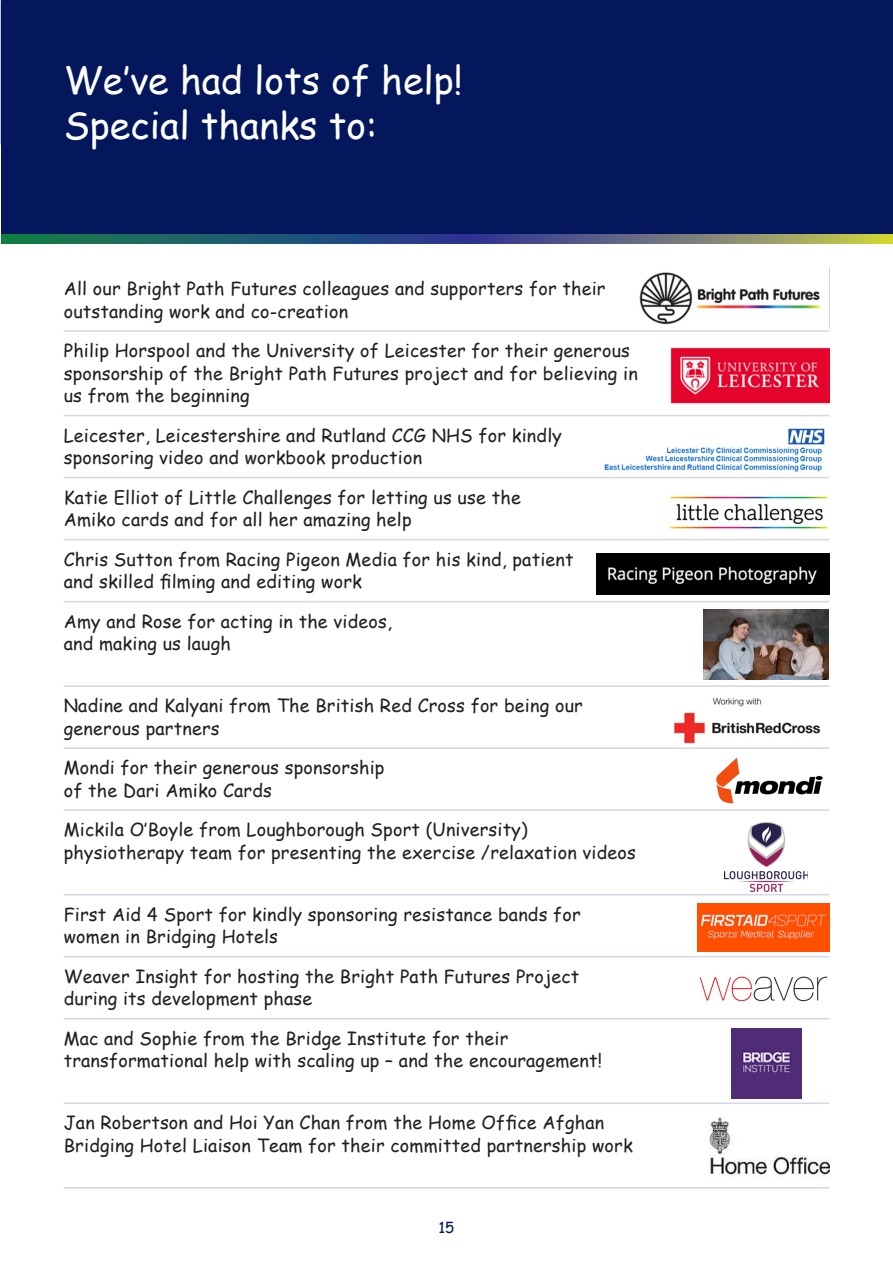
<style>
.page{position:relative;width:893px;height:1263px;background:#fff}
.page>*{position:absolute;margin:0;border:0;box-sizing:border-box;transform-origin:0 0}
.Headings_English{font:37.5px/45px "Comic Sans MS";color:#fff}
.Thanks_Body_Copy_English{font:18px/22.5px "Comic Sans MS";letter-spacing:.01em;color:#231f20}
.t1{font:15px "Comic Sans MS";color:#04175c}
</style>
<div class="page">
<svg style="left:1px;top:234px;width:892px;height:10px"></svg>
<div style="left:1px;top:0;width:892px;height:234px;background:#04175c"></div>
<hr style="left:64px;top:330px;width:765px;height:2px;background:#d6d7e6">
<hr style="left:64px;top:415px;width:765px;height:1px;background:#d6d7e6">
<hr style="left:64px;top:477px;width:765px;height:1px;background:#d6d7e6">
<hr style="left:64px;top:539px;width:765px;height:1px;background:#d6d7e6">
<hr style="left:64px;top:601px;width:765px;height:1px;background:#d6d7e6">
<hr style="left:64px;top:685px;width:765px;height:2px;background:#d6d7e6">
<hr style="left:64px;top:747px;width:765px;height:2px;background:#d6d7e6">
<hr style="left:64px;top:809px;width:765px;height:2px;background:#d6d7e6">
<hr style="left:64px;top:894px;width:765px;height:1px;background:#d6d7e6">
<hr style="left:64px;top:956px;width:765px;height:1px;background:#d6d7e6">
<hr style="left:64px;top:1018px;width:765px;height:1px;background:#d6d7e6">
<hr style="left:64px;top:1102px;width:765px;height:2px;background:#d6d7e6">
<hr style="left:64px;top:1187px;width:765px;height:1px;background:#d6d7e6">
<img style="left:639px;top:272px;width:181px;height:53px">
<img style="left:670px;top:347px;width:159px;height:57px">
<img style="left:604px;top:428px;width:221px;height:44px">
<img style="left:670px;top:496px;width:158px;height:33px">
<img style="left:596px;top:553px;width:233px;height:41px">
<img style="left:704px;top:610px;width:124px;height:69px">
<img style="left:674px;top:698px;width:147px;height:46px">
<img style="left:716px;top:757px;width:107px;height:47px">
<img style="left:725px;top:823px;width:83px;height:68px">
<img style="left:698px;top:903px;width:131px;height:48px">
<img style="left:699px;top:976px;width:129px;height:26px">
<img style="left:732px;top:1029px;width:69px;height:69px">
<img style="left:709px;top:1117px;width:120px;height:59px">
<p class="Headings_English" style="left:64px;top:56px;width:401px">We’ve had lots of help!<br>Special thanks to:</p>
<p class="Thanks_Body_Copy_English" style="left:64px;top:277px;width:543px">All our Bright Path Futures colleagues and supporters for their outstanding work and co-creation</p>
<p class="Thanks_Body_Copy_English" style="left:64px;top:339px;width:575px">Philip Horspool and the University of Leicester for their generous sponsorship of the Bright Path Futures project and for believing in us from the beginning</p>
<p class="Thanks_Body_Copy_English" style="left:64px;top:423px;width:499px">Leicester, Leicestershire and Rutland CCG NHS for kindly sponsoring video and workbook production</p>
<p class="Thanks_Body_Copy_English" style="left:64px;top:485px;width:459px">Katie Elliot of Little Challenges for letting us use the<br>Amiko cards and for all her amazing help</p>
<p class="Thanks_Body_Copy_English" style="left:64px;top:547px;width:511px">Chris Sutton from Racing Pigeon Media for his kind, patient and skilled filming and editing work</p>
<p class="Thanks_Body_Copy_English" style="left:64px;top:609px;width:330px">Amy and Rose for acting in the videos, and making us laugh</p>
<p class="Thanks_Body_Copy_English" style="left:64px;top:694px;width:521px">Nadine and Kalyani from The British Red Cross for being our generous partners</p>
<p class="Thanks_Body_Copy_English" style="left:64px;top:756px;width:322px">Mondi for their generous sponsorship of the Dari Amiko Cards</p>
<p class="Thanks_Body_Copy_English" style="left:64px;top:818px;width:574px">Mickila O’Boyle from Loughborough Sport (University) physiotherapy team for presenting the exercise /relaxation videos</p>
<p class="Thanks_Body_Copy_English" style="left:64px;top:902px;width:518px">First Aid 4 Sport for kindly sponsoring resistance bands for women in Bridging Hotels</p>
<p class="Thanks_Body_Copy_English" style="left:64px;top:964px;width:517px">Weaver Insight for hosting the Bright Path Futures Project during its development phase</p>
<p class="Thanks_Body_Copy_English" style="left:64px;top:1026px;width:540px">Mac and Sophie from the Bridge Institute for their transformational help with scaling up – and the encouragement!</p>
<p class="Thanks_Body_Copy_English" style="left:64px;top:1111px;width:570px">Jan Robertson and Hoi Yan Chan from the Home Office Afghan<br>Bridging Hotel Liaison Team for their committed partnership work</p>
<p class="t1" style="left:439px;top:1216px;width:17px">15</p>
</div>
